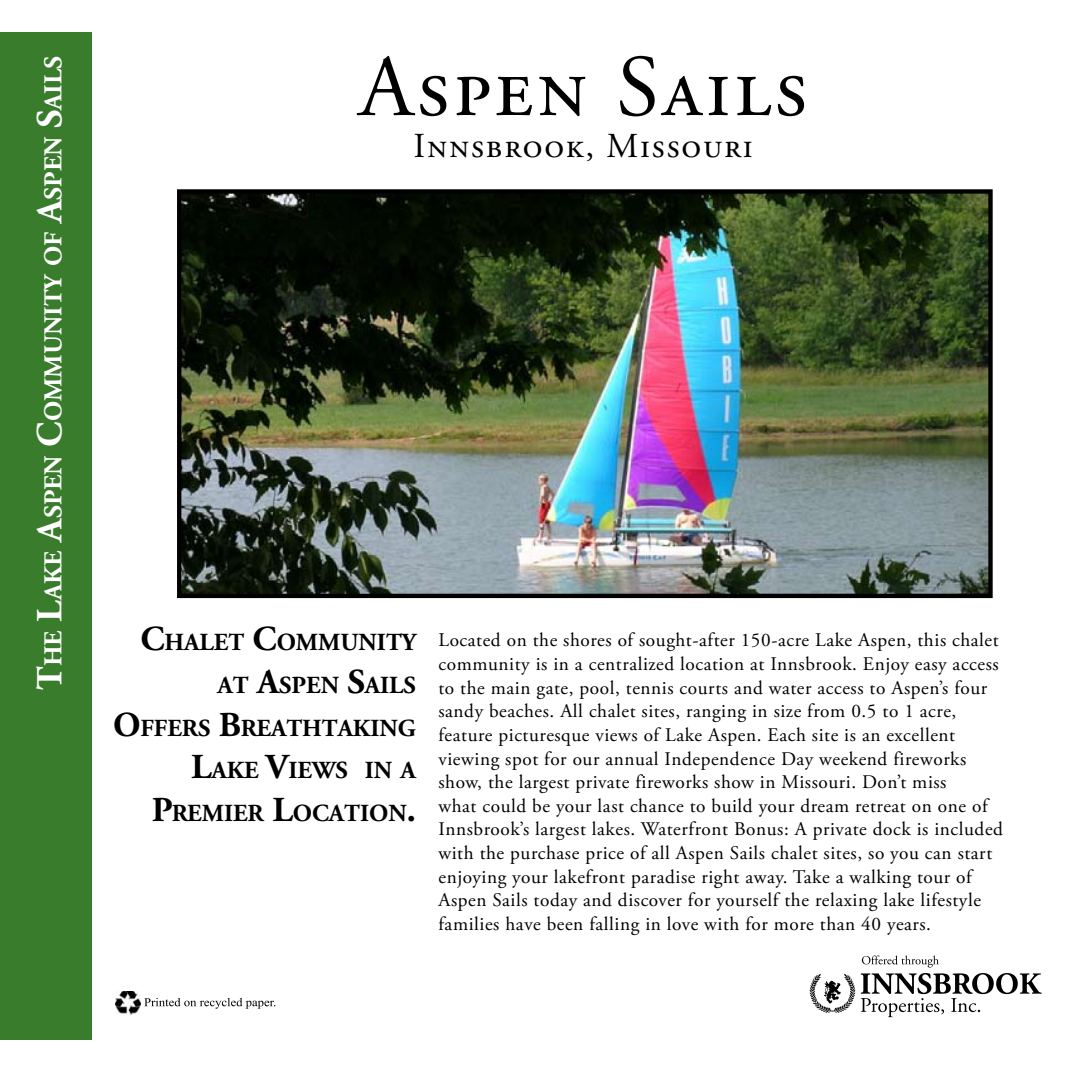
<style>
.page{position:relative;width:1071px;height:1071px;background:#fff}
.page>*{position:absolute;margin:0;border:0;box-sizing:border-box;transform-origin:0 0}
.t1{font:87.5px "Adobe Garamond Pro";letter-spacing:.04em;color:#000}
.t2{font:35px "Adobe Garamond Pro";letter-spacing:.05em;color:#000}
.t3{font:700 25.72px "Adobe Garamond Pro";color:#fff}
.t4{font:700 24.5px/42.9px "Adobe Garamond Pro";color:#000;text-align:right}
.t5{font:19.25px/23.6px "Adobe Garamond Pro";letter-spacing:.03em;color:#000}
.s1{font-size:36.75px}
.s2{font-size:35px}
</style>
<div class="page">
<img style="left:182px;top:194px;width:806px;height:399px">
<div style="left:177px;top:189px;width:816px;height:409px;border:4px solid #000"></div>
<svg style="left:810px;top:974px;width:45px;height:39px"></svg>
<svg style="left:861px;top:955px;width:181px;height:62px"></svg>
<svg style="left:144px;top:998px;width:131px;height:11px"></svg>
<img style="left:116px;top:991px;width:24px;height:24px">
<div style="left:0;top:32px;width:92px;height:1008px;background:#387c2c"></div>
<h3 class="t3" style="left:38px;top:690px;width:635px;rotate:-90deg"><span class="s1">T</span>HE <span class="s1">L</span>AKE <span class="s1">A</span>SPEN <span class="s1">C</span>OMMUNITY OF <span class="s1">A</span>SPEN <span class="s1">S</span>AILS</h3>
<h1 class="t1" style="left:359px;top:35px;width:450px">Aspen Sails</h1>
<h2 class="t2" style="left:413px;top:125px;width:341px">Innsbrook, Missouri</h2>
<p class="t4" style="left:113px;top:621px;width:304px"><span class="s2">C</span>HALET <span class="s2">C</span>OMMUNITY<br>AT <span class="s2">A</span>SPEN <span class="s2">S</span>AILS<br><span class="s2">O</span>FFERS <span class="s2">B</span>REATHTAKING<br><span class="s2">L</span>AKE <span class="s2">V</span>IEWS IN A<br><span class="s2">P</span>REMIER <span class="s2">L</span>OCATION<span class="s2">.</span></p>
<p class="t5" style="left:438px;top:629px;width:566px">Located on the shores of sought-after 150-acre Lake Aspen, this chalet community is in a centralized location at Innsbrook. Enjoy easy access to the main gate, pool, tennis courts and water access to Aspen’s four sandy beaches. All chalet sites, ranging in size from 0.5 to 1 acre, feature picturesque views of Lake Aspen. Each site is an excellent viewing spot for our annual Independence Day weekend fireworks show, the largest private fireworks show in Missouri. Don’t miss<br>what could be your last chance to build your dream retreat on one of Innsbrook’s largest lakes. Waterfront Bonus: A private dock is included with the purchase price of all Aspen Sails chalet sites, so you can start enjoying your lakefront paradise right away. Take a walking tour of Aspen Sails today and discover for yourself the relaxing lake lifestyle families have been falling in love with for more than 40 years.</p>
</div>
